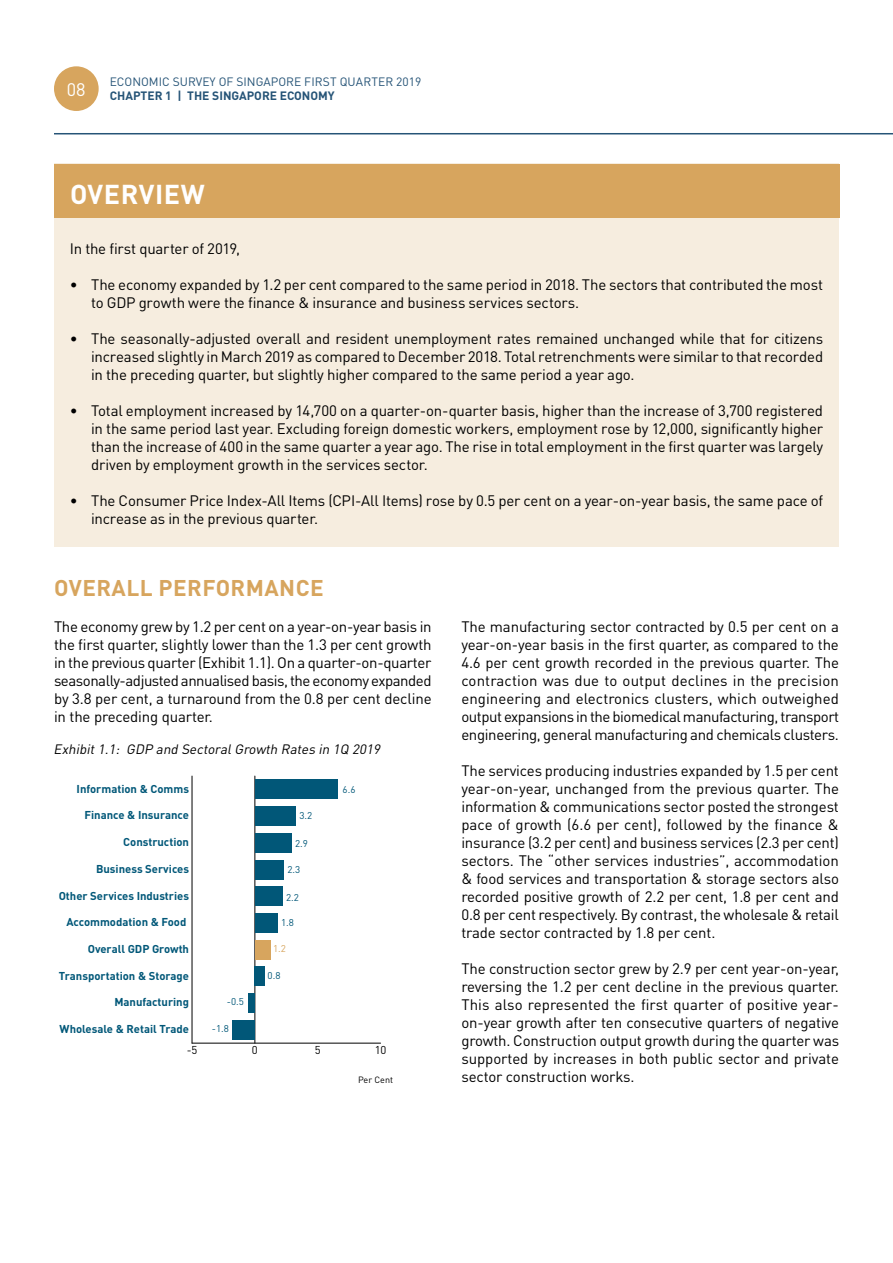
<style>
.page{position:relative;width:893px;height:1263px;background:#fff}
.page>*{position:absolute;margin:0;border:0;box-sizing:border-box;transform-origin:0 0}
.t1{font:700 27px "DIN Pro";letter-spacing:.02em;color:#fff}
.t2{font:700 22.5px "DIN Pro";letter-spacing:.02em;color:#d7a55e}
.t3{font:18px "DIN Pro";color:#fff}
.t4{font:15px/18px "DIN Pro";letter-spacing:-.015em;color:#000;text-align:justify}
.t5{font:italic 13.5px "DIN Pro";color:#000}
.t6{font:12px "DIN Pro";color:#265477}
.t7{font:700 12px "DIN Pro";color:#265477}
.t8{font:700 11.25px "DIN Pro";color:#015778}
.t9{font:11.25px "DIN Pro";color:#000}
.t10{font:9.75px "DIN Pro";color:#015778}
.t11{font:9.75px "DIN Pro";color:#d7a55e}
.t12{font:9px "DIN Pro";color:#000}
</style>
<div class="page">
<div style="left:54px;top:66px;width:45px;height:45px;background:#d7a55e;border-radius:50%"></div>
<hr style="left:54px;top:133px;width:839px;height:1px;background:#265477">
<hr style="left:192px;top:1043px;width:189px;height:1px;background:#000">
<hr style="left:254px;top:776px;width:1px;height:267px;background:#000">
<div style="left:255px;top:780px;width:83px;height:19px;background:#015778"></div>
<div style="left:255px;top:806px;width:40px;height:20px;background:#015778"></div>
<div style="left:255px;top:833px;width:37px;height:19px;background:#015778"></div>
<div style="left:255px;top:860px;width:29px;height:19px;background:#015778"></div>
<div style="left:255px;top:887px;width:28px;height:19px;background:#015778"></div>
<div style="left:255px;top:913px;width:23px;height:19px;background:#015778"></div>
<div style="left:255px;top:940px;width:15px;height:19px;background:#d7a55e"></div>
<div style="left:254px;top:967px;width:11px;height:19px;background:#015778"></div>
<div style="left:248px;top:993px;width:6px;height:20px;background:#015778"></div>
<div style="left:232px;top:1020px;width:22px;height:19px;background:#015778"></div>
<hr style="left:192px;top:776px;width:1px;height:267px;background:#000">
<div style="left:54px;top:163px;width:785px;height:383px;background:#f6eddf"></div>
<div style="left:54px;top:164px;width:785px;height:54px;background:#d7a55e"></div>
<p class="t3" style="left:67px;top:77px;width:20px">08</p>
<p class="t6" style="left:110px;top:74px;width:313px">ECONOMIC SURVEY OF SINGAPORE FIRST QUARTER 2019</p>
<p class="t7" style="left:110px;top:88px;width:227px">CHAPTER 1 | THE SINGAPORE ECONOMY</p>
<h1 class="t1" style="left:70px;top:175px;width:136px">OVERVIEW</h1>
<p class="t4" style="left:70px;top:239px;width:172px">In the first quarter of 2019,</p>
<p class="t4" style="left:91px;top:275px;width:733px;text-indent:-21px">• The economy expanded by 1.2 per cent compared to the same period in 2018. The sectors that contributed the most to GDP growth were the finance &amp; insurance and business services sectors.</p>
<p class="t4" style="left:91px;top:329px;width:733px;text-indent:-21px">• The seasonally-adjusted overall and resident unemployment rates remained unchanged while that for citizens increased slightly in March 2019 as compared to December 2018. Total retrenchments were similar to that recorded in the preceding quarter, but slightly higher compared to the same period a year ago.</p>
<p class="t4" style="left:91px;top:401px;width:734px;text-indent:-21px">• Total employment increased by 14,700 on a quarter-on-quarter basis, higher than the increase of 3,700 registered in the same period last year. Excluding foreign domestic workers, employment rose by 12,000, significantly higher than the increase of 400 in the same quarter a year ago. The rise in total employment in the first quarter was largely driven by employment growth in the services sector.</p>
<p class="t4" style="left:91px;top:491px;width:733px;text-indent:-21px">• The Consumer Price Index-All Items (CPI-All Items) rose by 0.5 per cent on a year-on-year basis, the same pace of increase as in the previous quarter.</p>
<h2 class="t2" style="left:54px;top:573px;width:271px">OVERALL PERFORMANCE</h2>
<p class="t4" style="left:54px;top:617px;width:379px">The economy grew by 1.2 per cent on a year-on-year basis in the first quarter, slightly lower than the 1.3 per cent growth in the previous quarter (Exhibit 1.1). On a quarter-on-quarter seasonally-adjusted annualised basis, the economy expanded by 3.8 per cent, a turnaround from the 0.8 per cent decline in the preceding quarter.</p>
<p class="t4" style="left:461px;top:617px;width:379px">The manufacturing sector contracted by 0.5 per cent on a year-on-year basis in the first quarter, as compared to the 4.6 per cent growth recorded in the previous quarter. The contraction was due to output declines in the precision engineering and electronics clusters, which outweighed output expansions in the biomedical manufacturing, transport engineering, general manufacturing and chemicals clusters.</p>
<p class="t4" style="left:461px;top:761px;width:379px">The services producing industries expanded by 1.5 per cent year-on-year, unchanged from the previous quarter. The information &amp; communications sector posted the strongest pace of growth (6.6 per cent), followed by the finance &amp; insurance (3.2 per cent) and business services (2.3 per cent) sectors. The “other services industries”, accommodation &amp; food services and transportation &amp; storage sectors also recorded positive growth of 2.2 per cent, 1.8 per cent and 0.8 per cent respectively. By contrast, the wholesale &amp; retail trade sector contracted by 1.8 per cent.</p>
<p class="t4" style="left:461px;top:959px;width:379px">The construction sector grew by 2.9 per cent year-on-year, reversing the 1.2 per cent decline in the previous quarter.<br>This also represented the first quarter of positive year&shy;on-year growth after ten consecutive quarters of negative growth. Construction output growth during the quarter was supported by increases in both public sector and private sector construction works.</p>
<p class="t5" style="left:54px;top:740px;width:331px">Exhibit1.1: GDP and SectoralGrowth Rates in 1Q 2019</p>
<p class="t8" style="left:77px;top:781px;width:114px">Information &amp; Comms</p>
<p class="t10" style="left:343px;top:782px;width:14px">6.6</p>
<p class="t8" style="left:84px;top:808px;width:106px">Finance &amp; Insurance</p>
<p class="t10" style="left:299px;top:809px;width:14px">3.2</p>
<p class="t8" style="left:123px;top:834px;width:67px">Construction</p>
<p class="t10" style="left:295px;top:836px;width:14px">2.9</p>
<p class="t8" style="left:96px;top:861px;width:94px">Business Services</p>
<p class="t10" style="left:287px;top:863px;width:14px">2.3</p>
<p class="t8" style="left:59px;top:888px;width:132px">Other Services Industries</p>
<p class="t10" style="left:286px;top:891px;width:14px">2.2</p>
<p class="t8" style="left:66px;top:914px;width:122px">Accommodation &amp; Food</p>
<p class="t10" style="left:281px;top:916px;width:14px">1.8</p>
<p class="t11" style="left:273px;top:942px;width:14px">1.2</p>
<p class="t8" style="left:88px;top:941px;width:103px">Overall GDP Growth</p>
<p class="t8" style="left:59px;top:968px;width:132px">Transportation &amp; Storage</p>
<p class="t10" style="left:268px;top:969px;width:14px">0.8</p>
<p class="t10" style="left:227px;top:995px;width:19px">-0.5</p>
<p class="t8" style="left:114px;top:995px;width:76px">Manufacturing</p>
<p class="t8" style="left:60px;top:1021px;width:131px">Wholesale &amp; Retail Trade</p>
<p class="t10" style="left:212px;top:1022px;width:19px">-1.8</p>
<p class="t9" style="left:187px;top:1042px;width:12px">-5</p>
<p class="t9" style="left:252px;top:1042px;width:7px">0</p>
<p class="t9" style="left:315px;top:1042px;width:7px">5</p>
<p class="t9" style="left:375px;top:1042px;width:13px">10</p>
<p class="t12" style="left:358px;top:1074px;width:37px">Per Cent</p>
</div>
